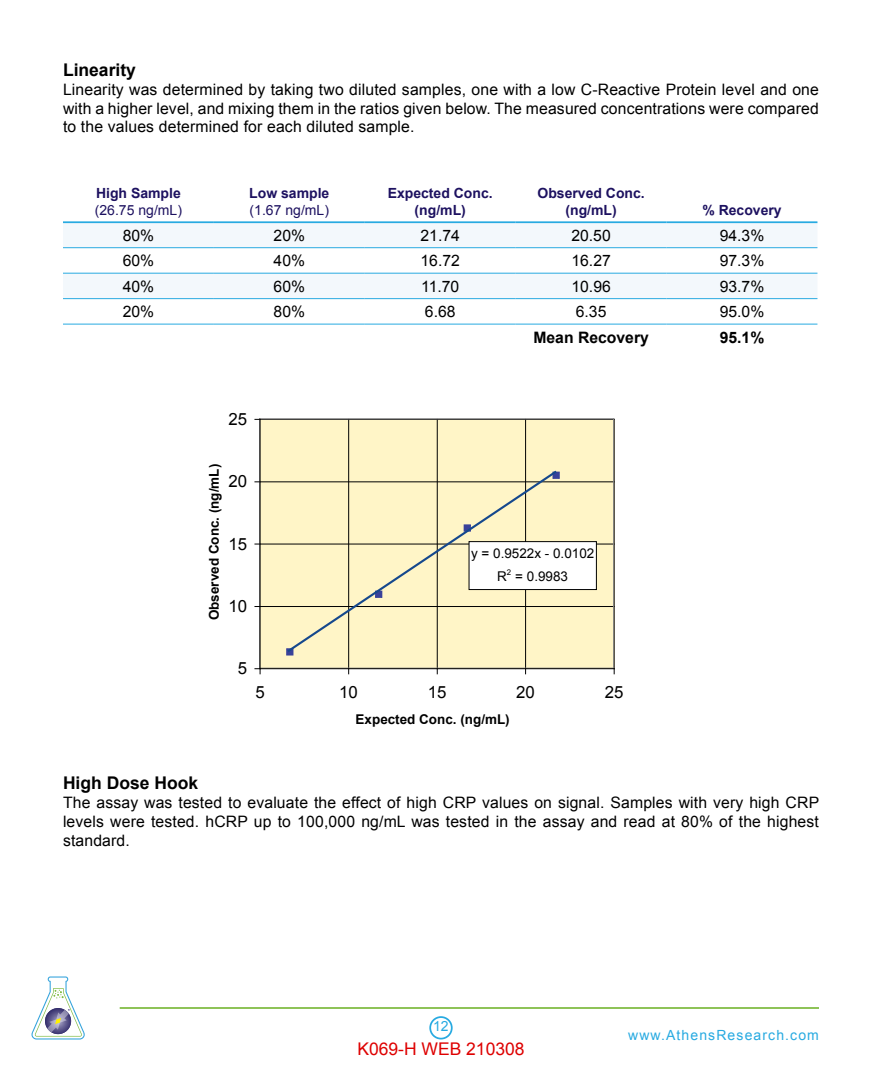
<style>
.page{position:relative;width:882px;height:1071px;background:#fff}
.page>*{position:absolute;margin:0;border:0;box-sizing:border-box;transform-origin:0 0}
.t1{font:700 17.5px "Arial";color:#000}
.t2{font:17.5px "Arial";color:#de0000}
.t3{font:16.8px "Arial";color:#010101}
.t4{font:15.75px/18.9px "Arial";letter-spacing:.01em;color:#000;text-align:justify}
.t5{font:700 15.75px "Arial";color:#000}
.t6{font:700 14px/16.8px "Arial";color:#1d1160;text-align:center}
.t7{font:14px "Arial";letter-spacing:.08em;color:#28aae1}
.t8{font:14px "Arial";color:#1d1160}
.t9{font:700 13.47px "Arial";color:#010101}
.t10{font:13.47px/23.1px "Arial";color:#010101}
.t11{font:7.88px "Arial";color:#010101}
</style>
<div class="page">
<div style="left:429px;top:1016px;width:24px;height:24px;border:2px solid #28aae1;border-radius:50%"></div>
<hr style="left:120px;top:1007px;width:699px;height:2px;background:#7fbb42">
<svg style="left:32px;top:976px;width:52px;height:64px"></svg>
<svg style="left:63px;top:223px;width:754px;height:75px;fill:#f3f8fc"></svg>
<hr style="left:63px;top:247px;width:151px;height:1px;background:#28aae1">
<hr style="left:214px;top:247px;width:151px;height:1px;background:#28aae1">
<hr style="left:365px;top:247px;width:151px;height:1px;background:#28aae1">
<hr style="left:516px;top:247px;width:151px;height:1px;background:#28aae1">
<hr style="left:667px;top:247px;width:150px;height:1px;background:#28aae1">
<hr style="left:63px;top:273px;width:151px;height:1px;background:#28aae1">
<hr style="left:214px;top:273px;width:151px;height:1px;background:#28aae1">
<hr style="left:365px;top:273px;width:151px;height:1px;background:#28aae1">
<hr style="left:516px;top:273px;width:151px;height:1px;background:#28aae1">
<hr style="left:667px;top:273px;width:150px;height:1px;background:#28aae1">
<hr style="left:63px;top:298px;width:151px;height:1px;background:#28aae1">
<hr style="left:214px;top:298px;width:151px;height:1px;background:#28aae1">
<hr style="left:365px;top:298px;width:151px;height:1px;background:#28aae1">
<hr style="left:516px;top:298px;width:151px;height:1px;background:#28aae1">
<hr style="left:667px;top:298px;width:150px;height:1px;background:#28aae1">
<hr style="left:63px;top:324px;width:151px;height:1px;background:#28aae1">
<hr style="left:214px;top:324px;width:151px;height:1px;background:#28aae1">
<hr style="left:365px;top:324px;width:151px;height:1px;background:#28aae1">
<hr style="left:516px;top:324px;width:151px;height:1px;background:#28aae1">
<hr style="left:667px;top:324px;width:150px;height:1px;background:#28aae1">
<hr style="left:63px;top:221px;width:151px;height:2px;background:#28aae1">
<hr style="left:214px;top:221px;width:151px;height:2px;background:#28aae1">
<hr style="left:365px;top:221px;width:151px;height:2px;background:#28aae1">
<hr style="left:516px;top:221px;width:151px;height:2px;background:#28aae1">
<hr style="left:667px;top:221px;width:150px;height:2px;background:#28aae1">
<div style="left:260px;top:419px;width:354px;height:250px;background:#fff5c7"></div>
<hr style="left:260px;top:606px;width:354px;height:1px;background:#010101">
<hr style="left:260px;top:544px;width:354px;height:1px;background:#010101">
<hr style="left:260px;top:482px;width:354px;height:1px;background:#010101">
<hr style="left:260px;top:419px;width:354px;height:1px;background:#010101">
<hr style="left:348px;top:419px;width:1px;height:250px;background:#010101">
<hr style="left:437px;top:419px;width:1px;height:250px;background:#010101">
<hr style="left:525px;top:419px;width:1px;height:250px;background:#010101">
<hr style="left:614px;top:419px;width:1px;height:250px;background:#010101">
<hr style="left:260px;top:418px;width:354px;height:1px;background:#818181">
<hr style="left:613px;top:419px;width:1px;height:249px;background:#818181">
<hr style="left:259px;top:419px;width:1px;height:249px;background:#818181">
<hr style="left:260px;top:419px;width:1px;height:250px;background:#010101">
<hr style="left:260px;top:668px;width:354px;height:1px;background:#010101">
<svg style="left:255px;top:668px;width:6px;height:6px"></svg>
<div style="left:553px;top:472px;width:7px;height:7px;border:1px solid #39419a"></div>
<div style="left:286px;top:648px;width:7px;height:8px;border:1px solid #39419a"></div>
<svg style="left:286px;top:469px;width:272px;height:185px"></svg>
<div style="left:469px;top:542px;width:127px;height:47px;background:#fff"></div>
<div style="left:469px;top:541px;width:128px;height:49px;border:1px solid #010101"></div>
<p class="t1" style="left:63px;top:58px;width:74px">Linearity</p>
<p class="t4" style="left:63px;top:80px;width:757px">Linearity was determined by taking two diluted samples, one with a low C-Reactive Protein level and one with a higher level, and mixing them in the ratios given below. The measured concentrations were compared to the values determined for each diluted sample.</p>
<p class="t6" style="left:96px;top:186px;width:86px">High Sample</p>
<p class="t8" style="left:95px;top:201px;width:89px">(26.75 ng/mL)</p>
<p class="t6" style="left:249px;top:186px;width:82px">Low sample</p>
<p class="t8" style="left:250px;top:201px;width:81px">(1.67 ng/mL)</p>
<p class="t6" style="left:388px;top:186px;width:107px">Expected Conc. (ng/mL)</p>
<p class="t6" style="left:537px;top:186px;width:109px">Observed Conc. (ng/mL)</p>
<p class="t6" style="left:702px;top:202px;width:81px">% Recovery</p>
<p class="t4" style="left:123px;top:226px;width:33px">80%</p>
<p class="t4" style="left:274px;top:226px;width:33px">20%</p>
<p class="t4" style="left:421px;top:226px;width:41px">21.74</p>
<p class="t4" style="left:571px;top:226px;width:41px">20.50</p>
<p class="t4" style="left:720px;top:226px;width:46px">94.3%</p>
<p class="t4" style="left:123px;top:251px;width:33px">60%</p>
<p class="t4" style="left:274px;top:251px;width:33px">40%</p>
<p class="t4" style="left:421px;top:251px;width:41px">16.72</p>
<p class="t4" style="left:571px;top:251px;width:41px">16.27</p>
<p class="t4" style="left:720px;top:251px;width:46px">97.3%</p>
<p class="t4" style="left:123px;top:277px;width:33px">40%</p>
<p class="t4" style="left:274px;top:277px;width:33px">60%</p>
<p class="t4" style="left:421px;top:277px;width:40px">11.70</p>
<p class="t4" style="left:571px;top:277px;width:41px">10.96</p>
<p class="t4" style="left:720px;top:277px;width:46px">93.7%</p>
<p class="t4" style="left:123px;top:302px;width:33px">20%</p>
<p class="t4" style="left:274px;top:302px;width:33px">80%</p>
<p class="t4" style="left:425px;top:302px;width:32px">6.68</p>
<p class="t4" style="left:576px;top:302px;width:32px">6.35</p>
<p class="t4" style="left:720px;top:302px;width:46px">95.0%</p>
<p class="t5" style="left:533px;top:327px;width:117px">Mean Recovery</p>
<p class="t5" style="left:720px;top:327px;width:46px">95.1%</p>
<p class="t3" style="left:229px;top:408px;width:20px">25</p>
<p class="t9" style="left:205px;top:620px;width:158px;rotate:-90deg">Observed Conc. (ng/mL)</p>
<p class="t3" style="left:229px;top:471px;width:20px">20</p>
<p class="t3" style="left:229px;top:533px;width:20px">15</p>
<p class="t3" style="left:229px;top:595px;width:20px">10</p>
<p class="t10" style="left:497px;top:542px;width:99px;text-indent:-26px">y = 0.9522x - 0.0102<br>R</p>
<p class="t11" style="left:507px;top:567px;width:6px">2</p>
<p class="t10" style="left:515px;top:565px;width:54px">= 0.9983</p>
<p class="t3" style="left:238px;top:657px;width:11px">5</p>
<p class="t3" style="left:256px;top:681px;width:11px">5</p>
<p class="t3" style="left:339px;top:681px;width:20px">10</p>
<p class="t3" style="left:428px;top:681px;width:20px">15</p>
<p class="t3" style="left:516px;top:681px;width:20px">20</p>
<p class="t3" style="left:605px;top:681px;width:20px">25</p>
<p class="t9" style="left:356px;top:710px;width:156px">Expected Conc. (ng/mL)</p>
<p class="t1" style="left:63px;top:772px;width:137px">High Dose Hook</p>
<p class="t4" style="left:63px;top:793px;width:758px">The assay was tested to evaluate the effect of high CRP values on signal. Samples with very high CRP levels were tested. hCRP up to 100,000 ng/mL was tested in the assay and read at 80% of the highest standard.</p>
<p class="t7" style="left:433px;top:1017px;width:17px">12</p>
<p class="t2" style="left:357px;top:1037px;width:169px">K069-H WEB 210308</p>
<p class="t7" style="left:628px;top:1025px;width:192px">www.AthensResearch.com</p>
</div>
